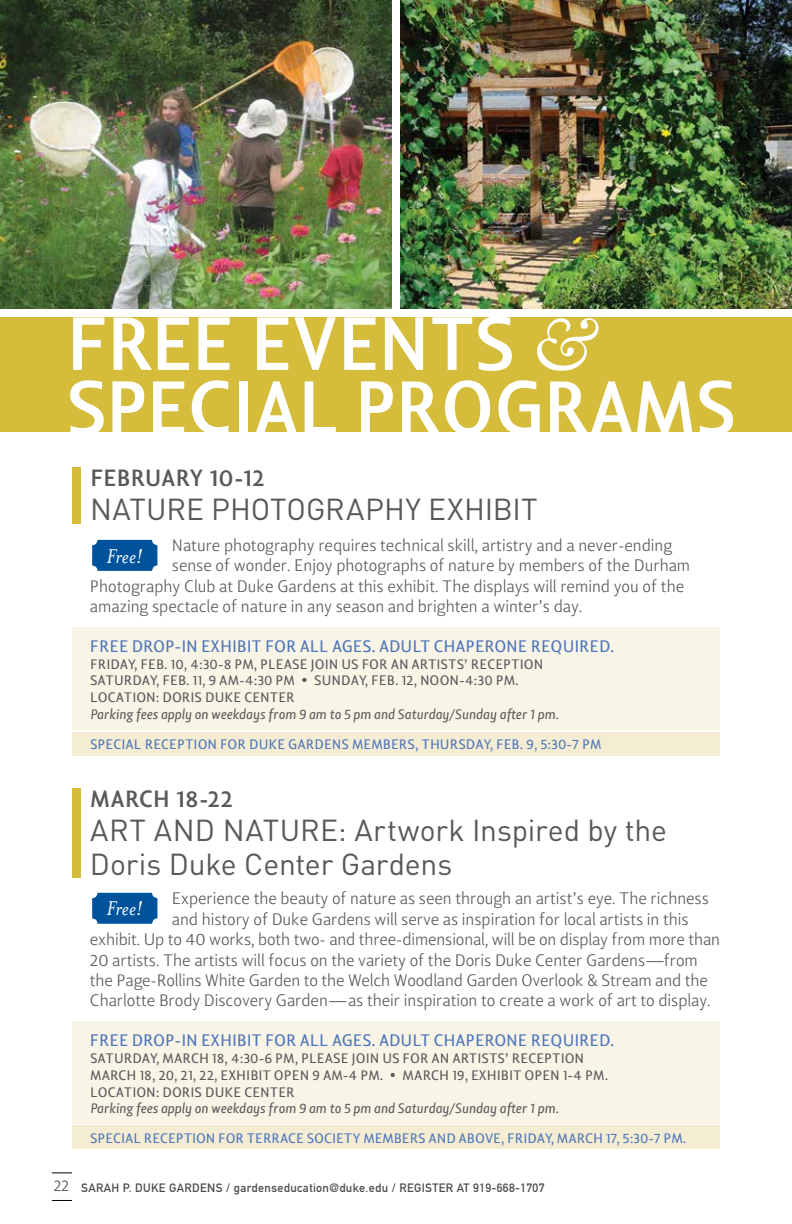
<style>
.page{position:relative;width:792px;height:1224px;background:#fff}
.page>*{position:absolute;margin:0;border:0;box-sizing:border-box;transform-origin:0 0}
.t1{font:700 76.6px/64px "Lisboa Sans LF";letter-spacing:-.03em;color:#fff}
.t2{font:30px/34px "DINOT";color:#58595b}
.t3{font:700 24px "Lisboa Sans LF";letter-spacing:-.015em;color:#58595b}
.t4{font:italic 22.8px "Mrs Eaves OT";color:#fff}
.t5{font:17px "Lisboa Sans LF Light";color:#58595b}
.t6{font:17px "Lisboa Sans LF";letter-spacing:-.005em;color:#4f75ba}
.t7{font:14px/16.8px "Lisboa Sans LF";color:#58595b}
.t8{font:14px "Lisboa Sans LF";letter-spacing:-.005em;color:#4f75ba}
.t9{font:italic 14px "Lisboa Sans LF";color:#58595b}
.t10{font:12px "DIN Mittelschrift Alternate";letter-spacing:.03em;color:#4d4d4f}
.s1{font-family:"Baskerville";font-weight:400;font-style:italic}
.s2{font-weight:700;font-size:20px}
.s3{font-family:"Lisboa Sans LF Light";font-size:16px}
</style>
<div class="page">
<svg style="left:52px;top:1173px;width:20px;height:1px"></svg>
<svg style="left:52px;top:1200px;width:20px;height:1px"></svg>
<div style="left:72px;top:1126px;width:648px;height:23px;background:#f4edd3"></div>
<div style="left:72px;top:1021px;width:648px;height:102px;background:#f8f4e6"></div>
<div style="left:72px;top:732px;width:648px;height:24px;background:#f4edd3"></div>
<div style="left:72px;top:628px;width:648px;height:102px;background:#f8f4e6"></div>
<div style="left:72px;top:467px;width:9px;height:56px;background:#d5bc3b"></div>
<div style="left:72px;top:788px;width:9px;height:90px;background:#d5bc3b"></div>
<div style="left:92px;top:540px;width:65px;height:31px;background:#00529c;border-radius:5px"></div>
<div style="left:92px;top:893px;width:65px;height:31px;background:#00529c;border-radius:5px"></div>
<div style="left:0;top:317px;width:792px;height:115px;background:#d5bc3b"></div>
<img style="left:400px;top:0;width:392px;height:308px">
<img style="left:0;top:0;width:392px;height:308px">
<h1 class="t1" style="left:66px;top:310px;width:674px">FREE EVENTS <span class="s1">&amp;<br></span>SPECIAL PROGRAMS</h1>
<h3 class="t3" style="left:90px;top:462px;width:176px">FEBRUARY 10-12</h3>
<h2 class="t2" style="left:90px;top:491px;width:449px">NATURE PHOTOGRAPHY EXHIBIT</h2>
<p class="t5" style="left:172px;top:535px;width:502px">Nature photography requires technical skill, artistry and a never-ending</p>
<p class="t5" style="left:172px;top:555px;width:520px">sense of wonder. Enjoy photographs of nature by members of the Durham</p>
<p class="t5" style="left:90px;top:576px;width:596px">Photography Club at Duke Gardens at this exhibit. The displays will remind you of the</p>
<p class="t5" style="left:90px;top:596px;width:494px">amazing spectacle of nature in any season and brighten a winter’s day.</p>
<p class="t6" style="left:90px;top:636px;width:526px">FREE DROP-IN EXHIBIT FOR ALL AGES. ADULT CHAPERONE REQUIRED.</p>
<p class="t7" style="left:90px;top:656px;width:455px">FRIDAY, FEB. 10, 4:30-8 PM, PLEASE JOIN US FOR AN ARTISTS’ RECEPTION<br>SATURDAY, FEB. 11, 9 AM-4:30 PM <span class="s2">•</span> SUNDAY, FEB. 12, NOON-4:30 PM.<br>LOCATION: DORIS DUKE CENTER</p>
<p class="t9" style="left:90px;top:706px;width:470px">Parking fees apply on weekdays from 9 am to 5 pm and Saturday/Sunday after 1 pm.</p>
<p class="t8" style="left:90px;top:736px;width:513px">SPECIAL RECEPTION FOR DUKE GARDENS MEMBERS, THURSDAY, FEB. 9, 5:30-7 PM</p>
<h3 class="t3" style="left:90px;top:783px;width:145px">MARCH 18-22</h3>
<h2 class="t2" style="left:90px;top:812px;width:579px">ART AND NATURE: Artwork Inspired by the<br>Doris Duke Center Gardens</h2>
<p class="t5" style="left:172px;top:888px;width:539px">Experience the beauty of nature as seen through an artist’s eye. The richness</p>
<p class="t5" style="left:172px;top:909px;width:518px">and history of Duke Gardens will serve as inspiration for local artists in this</p>
<p class="t5" style="left:90px;top:929px;width:632px">exhibit. Up to 40 works, both two- and three-dimensional, will be on display from more than</p>
<p class="t5" style="left:90px;top:950px;width:609px">20 artists. The artists will focus on the variety of the Doris Duke Center Gardens—from</p>
<p class="t5" style="left:90px;top:970px;width:619px">the Page-Rollins White Garden to the Welch Woodland Garden Overlook &amp; Stream and the</p>
<p class="t5" style="left:90px;top:990px;width:622px">Charlotte Brody Discovery Garden—as their inspiration to create a work of art to display.</p>
<p class="t6" style="left:90px;top:1031px;width:526px">FREE DROP-IN EXHIBIT FOR ALL AGES. ADULT CHAPERONE REQUIRED.</p>
<p class="t7" style="left:90px;top:1050px;width:520px">SATURDAY, MARCH 18, 4:30-6 PM, PLEASE JOIN US FOR AN ARTISTS’ RECEPTION<br>MARCH 18, 20, 21, 22, EXHIBIT OPEN 9 AM-4 PM. <span class="s2">•</span> MARCH 19, EXHIBIT OPEN 1-4 PM.<br>LOCATION: DORIS DUKE CENTER</p>
<p class="t9" style="left:90px;top:1100px;width:470px">Parking fees apply on weekdays from 9 am to 5 pm and Saturday/Sunday after 1 pm.</p>
<p class="t8" style="left:90px;top:1130px;width:598px">SPECIAL RECEPTION FOR TERRACE SOCIETY MEMBERS AND ABOVE, FRIDAY, MARCH 17, 5:30-7 PM.</p>
<h3 class="t4" style="left:107px;top:543px;width:38px">Free!</h3>
<h3 class="t4" style="left:107px;top:896px;width:38px">Free!</h3>
<p class="t10" style="left:54px;top:1180px;width:492px"><span class="s3">22</span> SARAH P. DUKE GARDENS / gardenseducation@duke.edu / REGISTER AT 919-668-1707</p>
</div>
